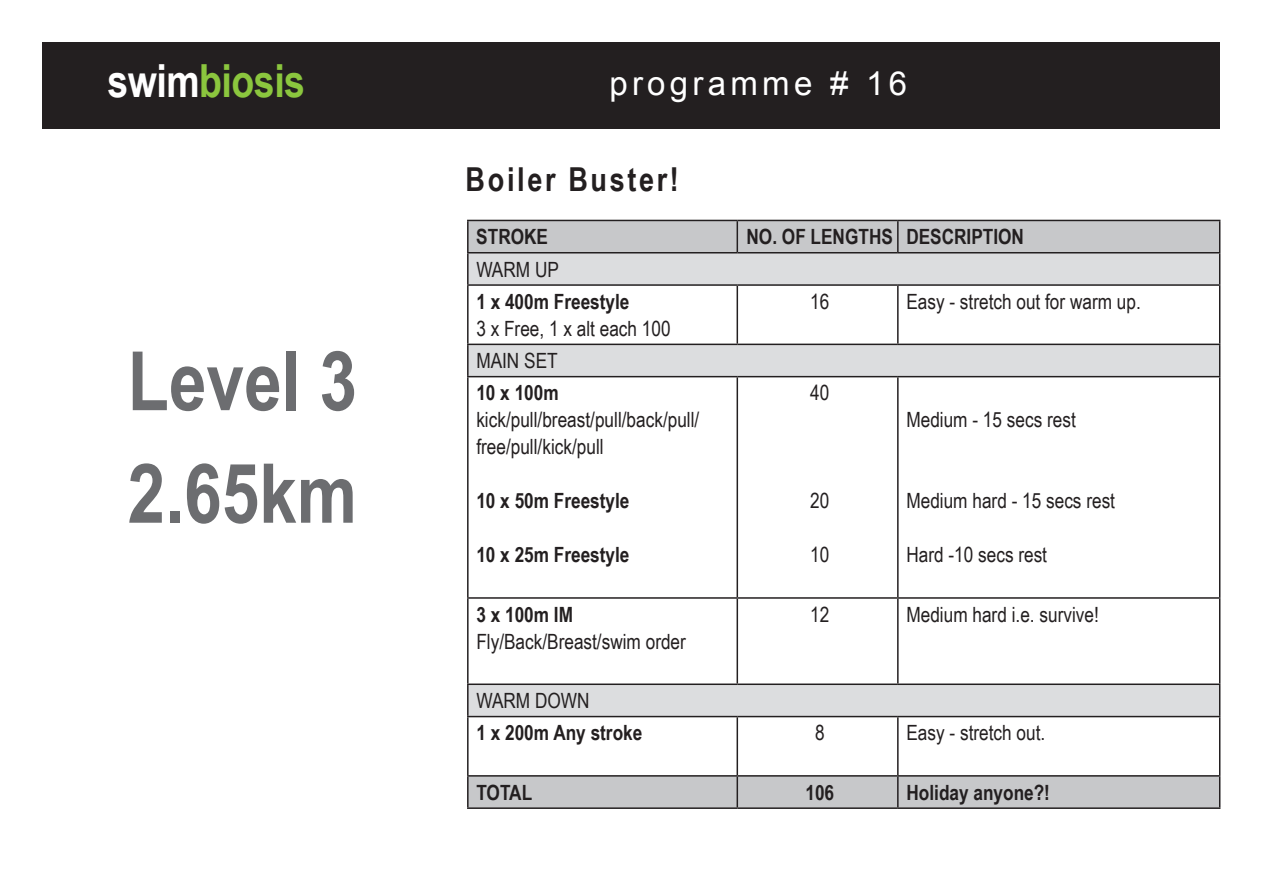
<style>
.page{position:relative;width:1263px;height:893px;background:#fff}
.page>*{position:absolute;margin:0;border:0;box-sizing:border-box;transform-origin:0 0}
.t1{font:700 82.5px/112.5px "Arial Narrow";color:#6c6d70}
.t2{font:700 45.6px "Arial Narrow";letter-spacing:-.01em;color:#8bc63e}
.t3{font:700 33px "Arial Narrow";letter-spacing:.08em;color:#231f20}
.t4{font:33px "Arial";letter-spacing:.13em;color:#fff}
.t5{font:21px/27px "Arial Narrow";color:#231f20}
.t6{font:700 21px "Arial Narrow";color:#231f20}
.s1{color:#fff}
</style>
<div class="page">
<div style="left:43px;top:43px;width:1177px;height:86px;background:#231f20"></div>
<svg style="left:469px;top:221px;width:750px;height:586px;fill:#c7c8ca"></svg>
<svg style="left:469px;top:253px;width:750px;height:463px"></svg>
<hr style="left:467px;top:220px;width:270px;height:1px;background:#231f20">
<hr style="left:467px;top:221px;width:2px;height:31px;background:#231f20">
<hr style="left:737px;top:220px;width:161px;height:1px;background:#231f20">
<hr style="left:736px;top:221px;width:2px;height:31px;background:#231f20">
<hr style="left:898px;top:220px;width:322px;height:1px;background:#231f20">
<hr style="left:897px;top:221px;width:1px;height:31px;background:#231f20">
<hr style="left:1219px;top:221px;width:1px;height:31px;background:#231f20">
<hr style="left:467px;top:252px;width:270px;height:1px;background:#231f20">
<hr style="left:467px;top:253px;width:2px;height:31px;background:#231f20">
<hr style="left:737px;top:252px;width:161px;height:1px;background:#231f20">
<hr style="left:898px;top:252px;width:322px;height:1px;background:#231f20">
<hr style="left:1219px;top:253px;width:1px;height:31px;background:#231f20">
<hr style="left:467px;top:284px;width:270px;height:2px;background:#231f20">
<hr style="left:467px;top:286px;width:2px;height:58px;background:#231f20">
<hr style="left:737px;top:284px;width:161px;height:2px;background:#231f20">
<hr style="left:736px;top:286px;width:2px;height:58px;background:#231f20">
<hr style="left:898px;top:284px;width:322px;height:2px;background:#231f20">
<hr style="left:897px;top:286px;width:1px;height:58px;background:#231f20">
<hr style="left:1219px;top:286px;width:1px;height:58px;background:#231f20">
<hr style="left:467px;top:344px;width:270px;height:1px;background:#231f20">
<hr style="left:467px;top:345px;width:2px;height:31px;background:#231f20">
<hr style="left:737px;top:344px;width:161px;height:1px;background:#231f20">
<hr style="left:898px;top:344px;width:322px;height:1px;background:#231f20">
<hr style="left:1219px;top:345px;width:1px;height:31px;background:#231f20">
<hr style="left:467px;top:376px;width:270px;height:1px;background:#231f20">
<hr style="left:467px;top:377px;width:2px;height:220px;background:#231f20">
<hr style="left:737px;top:376px;width:161px;height:1px;background:#231f20">
<hr style="left:736px;top:377px;width:2px;height:220px;background:#231f20">
<hr style="left:898px;top:376px;width:322px;height:1px;background:#231f20">
<hr style="left:897px;top:377px;width:1px;height:220px;background:#231f20">
<hr style="left:1219px;top:377px;width:1px;height:220px;background:#231f20">
<hr style="left:467px;top:597px;width:270px;height:2px;background:#231f20">
<hr style="left:467px;top:599px;width:2px;height:84px;background:#231f20">
<hr style="left:737px;top:597px;width:161px;height:2px;background:#231f20">
<hr style="left:736px;top:599px;width:2px;height:84px;background:#231f20">
<hr style="left:898px;top:597px;width:322px;height:2px;background:#231f20">
<hr style="left:897px;top:599px;width:1px;height:84px;background:#231f20">
<hr style="left:1219px;top:599px;width:1px;height:84px;background:#231f20">
<hr style="left:467px;top:683px;width:270px;height:2px;background:#231f20">
<hr style="left:467px;top:685px;width:2px;height:31px;background:#231f20">
<hr style="left:737px;top:683px;width:161px;height:2px;background:#231f20">
<hr style="left:898px;top:683px;width:322px;height:2px;background:#231f20">
<hr style="left:1219px;top:685px;width:1px;height:31px;background:#231f20">
<hr style="left:467px;top:716px;width:270px;height:1px;background:#231f20">
<hr style="left:467px;top:717px;width:2px;height:58px;background:#231f20">
<hr style="left:737px;top:716px;width:161px;height:1px;background:#231f20">
<hr style="left:736px;top:717px;width:2px;height:58px;background:#231f20">
<hr style="left:898px;top:716px;width:322px;height:1px;background:#231f20">
<hr style="left:897px;top:717px;width:1px;height:58px;background:#231f20">
<hr style="left:1219px;top:717px;width:1px;height:58px;background:#231f20">
<hr style="left:467px;top:775px;width:270px;height:2px;background:#231f20">
<hr style="left:467px;top:777px;width:2px;height:30px;background:#231f20">
<hr style="left:737px;top:775px;width:161px;height:2px;background:#231f20">
<hr style="left:736px;top:777px;width:2px;height:30px;background:#231f20">
<hr style="left:898px;top:775px;width:322px;height:2px;background:#231f20">
<hr style="left:897px;top:777px;width:1px;height:30px;background:#231f20">
<hr style="left:1219px;top:777px;width:1px;height:30px;background:#231f20">
<hr style="left:467px;top:807px;width:270px;height:2px;background:#231f20">
<hr style="left:737px;top:807px;width:161px;height:2px;background:#231f20">
<hr style="left:898px;top:807px;width:322px;height:2px;background:#231f20">
<h2 class="t2" style="left:107px;top:47px;width:199px"><span class="s1">swim</span>biosis</h2>
<h3 class="t4" style="left:609px;top:61px;width:299px">programme # 16</h3>
<h3 class="t3" style="left:466px;top:154px;width:215px">Boiler Buster!</h3>
<h1 class="t1" style="left:128px;top:321px;width:231px">Level 3<br>2.65km</h1>
<p class="t6" style="left:476px;top:221px;width:73px">STROKE</p>
<p class="t6" style="left:746px;top:221px;width:279px">NO. OF LENGTHS DESCRIPTION</p>
<p class="t5" style="left:476px;top:255px;width:84px">WARM UP</p>
<p class="t6" style="left:476px;top:286px;width:155px">1 x 400m Freestyle</p>
<p class="t5" style="left:476px;top:314px;width:196px">3 x Free, 1 x alt each 100</p>
<p class="t5" style="left:810px;top:287px;width:21px">16</p>
<p class="t5" style="left:906px;top:287px;width:236px">Easy - stretch out for warm up.</p>
<p class="t5" style="left:476px;top:346px;width:83px">MAIN SET</p>
<p class="t6" style="left:476px;top:377px;width:84px">10 x 100m</p>
<p class="t5" style="left:476px;top:406px;width:224px">kick/pull/breast/pull/back/pull/ free/pull/kick/pull</p>
<p class="t6" style="left:476px;top:485px;width:155px">10 x 50m Freestyle</p>
<p class="t6" style="left:476px;top:539px;width:155px">10 x 25m Freestyle</p>
<p class="t6" style="left:476px;top:598px;width:98px">3 x 100m IM</p>
<p class="t5" style="left:476px;top:627px;width:211px">Fly/Back/Breast/swim order</p>
<p class="t5" style="left:810px;top:379px;width:21px">40</p>
<p class="t5" style="left:810px;top:487px;width:21px">20</p>
<p class="t5" style="left:810px;top:541px;width:21px">10</p>
<p class="t5" style="left:906px;top:406px;width:171px">Medium - 15 secs rest</p>
<p class="t5" style="left:906px;top:487px;width:210px">Medium hard - 15 secs rest</p>
<p class="t5" style="left:906px;top:541px;width:142px">Hard -10 secs rest</p>
<p class="t5" style="left:810px;top:600px;width:21px">12</p>
<p class="t5" style="left:906px;top:600px;width:194px">Medium hard i.e. survive!</p>
<p class="t5" style="left:476px;top:686px;width:115px">WARM DOWN</p>
<p class="t6" style="left:476px;top:717px;width:167px">1 x 200m Any stroke</p>
<p class="t5" style="left:815px;top:719px;width:11px">8</p>
<p class="t5" style="left:906px;top:719px;width:140px">Easy - stretch out.</p>
<p class="t6" style="left:476px;top:776px;width:57px">TOTAL</p>
<p class="t6" style="left:805px;top:776px;width:30px">106</p>
<p class="t6" style="left:906px;top:776px;width:145px">Holiday anyone?!</p>
</div>
